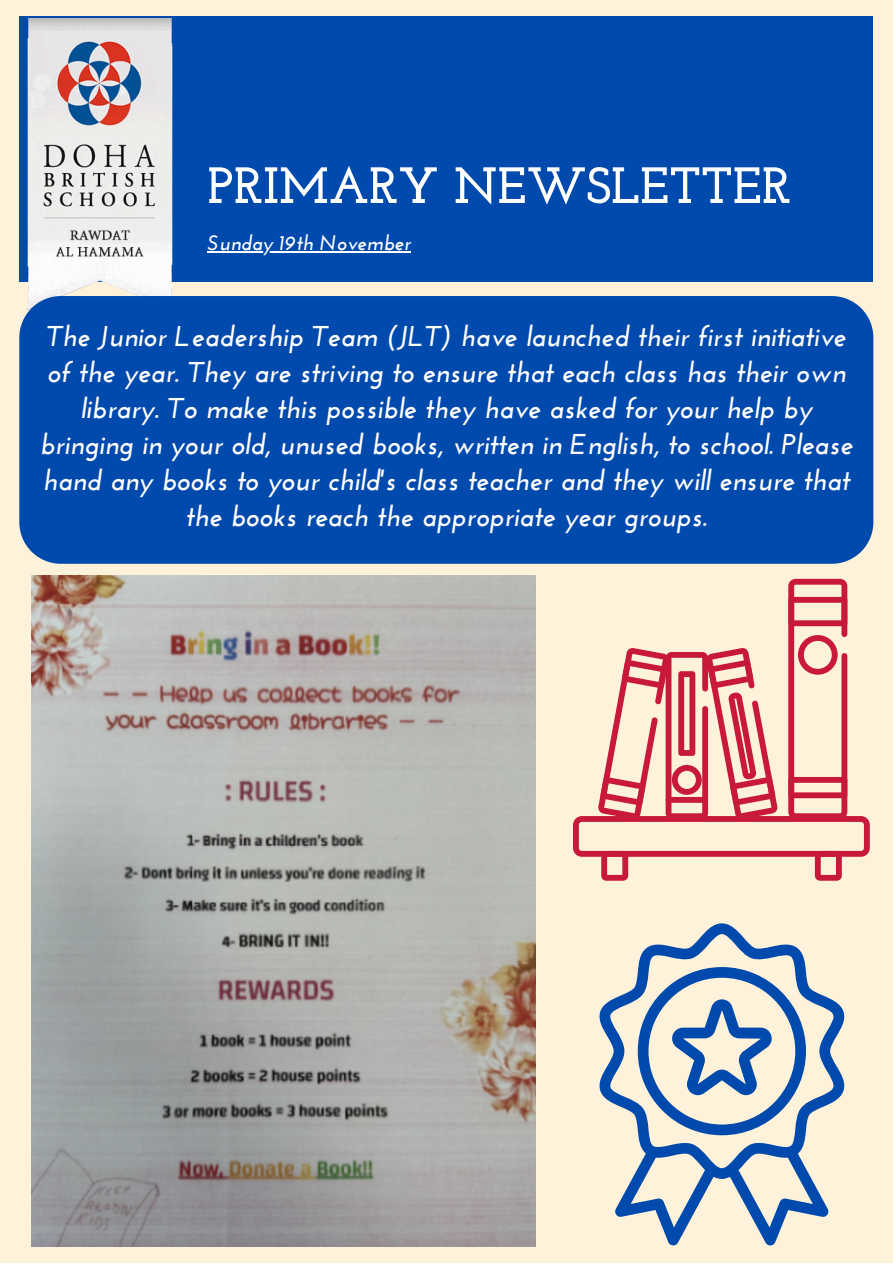
<style>
.page{position:relative;width:893px;height:1264px;background:#fff}
.page>*{position:absolute;margin:0;border:0;box-sizing:border-box;transform-origin:0 0}
.t1{font:700 51px "Josefin Slab";color:#fff}
.t2{font:italic 700 28.5px/36px "Josefin Sans";color:#fffefe;text-align:center}
.t3{font:italic 700 21px "Josefin Sans";color:#fff}
</style>
<div class="page">
<div style="left:0;top:0;width:892px;height:1262px;background:#fff2db"></div>
<div style="left:19px;top:17px;width:853px;height:265px;background:#004aad"></div>
<img style="left:27px;top:18px;width:146px;height:278px">
<div style="left:19px;top:296px;width:854px;height:268px;background:#004aad"></div>
<img style="left:31px;top:575px;width:504px;height:671px">
<svg style="left:599px;top:923px;width:246px;height:322px"></svg>
<svg style="left:573px;top:579px;width:296px;height:301px"></svg>
<hr style="left:207px;top:251px;width:204px;height:1px;background:#fff">
<p class="t1" style="left:207px;top:165px;width:585px">PRIMARY NEWSLETTER</p>
<p class="t3" style="left:207px;top:234px;width:205px">Sunday 19th November</p>
<p class="t2" style="left:40px;top:320px;width:814px">The Junior Leadership Team (JLT) have launched their first initiative of the year. They are striving to ensure that each class has their own library. To make this possible they have asked for your help by bringing in your old, unused books, written in English, to school. Please hand any books to your child's class teacher and they will ensure that the books reach the appropriate year groups.</p>
</div>
